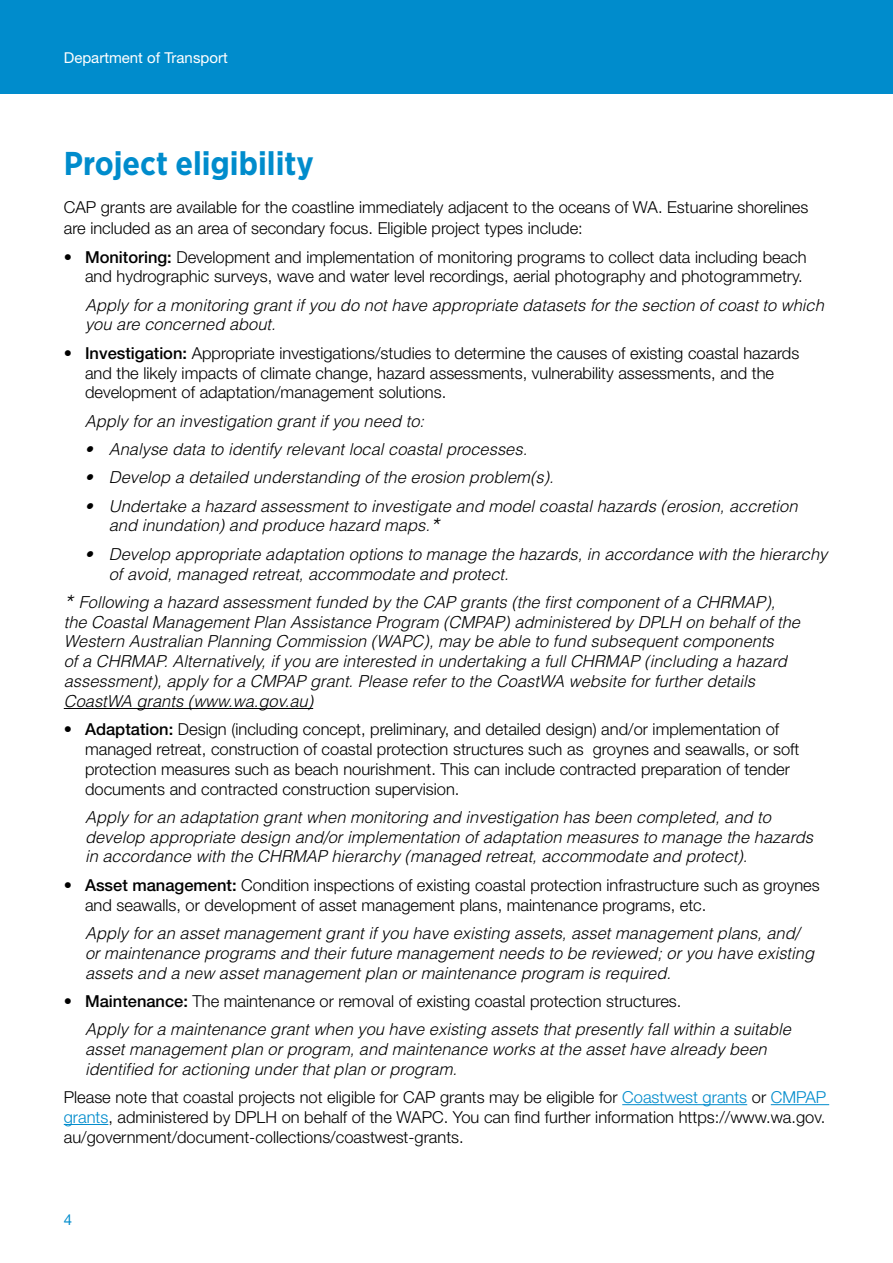
<style>
.page{position:relative;width:893px;height:1263px;background:#fff}
.page>*{position:absolute;margin:0;border:0;box-sizing:border-box;transform-origin:0 0}
.Body{font:700 33px "Gotham Narrow";color:#008ccc}
.Body-2{font:italic 300 16.5px/19.8px "Helvetica LT Std";color:#000}
.Body-3{font:300 16.5px/19.8px "Helvetica Neue LT Std";color:#000}
.Intro{font:300 16.5px/21px "Helvetica Neue LT Std";color:#000}
.t1{font:15px "Helvetica Neue LT Std";color:#fff}
.t2{font:15px "Helvetica Neue LT Std";color:#008ccc}
.s1{font-weight:500}
.s2{font-size:22.5px}
.s3{color:#008ccc}
</style>
<div class="page">
<hr style="left:64px;top:708px;width:249px;height:1px;background:#000">
<hr style="left:622px;top:1104px;width:125px;height:1px;background:#008ccc">
<hr style="left:771px;top:1104px;width:58px;height:1px;background:#008ccc">
<hr style="left:64px;top:1124px;width:44px;height:1px;background:#008ccc">
<div style="left:0;top:0;width:893px;height:94px;background:#008ccc"></div>
<p class="t1" style="left:64px;top:49px;width:165px">Department of Transport</p>
<p class="Body" style="left:64px;top:142px;width:252px">Project eligibility</p>
<p class="Intro" style="left:64px;top:197px;width:746px">CAP grants are available for the coastline immediately adjacent to the oceans of WA. Estuarine shorelines are included as an area of secondary focus. Eligible project types include:</p>
<p class="Body-3" style="left:64px;top:246px;width:744px;text-align:right"><span class="s1">• Monitoring:</span> Development and implementation of monitoring programs to collect data including beach and hydrographic surveys, wave and water level recordings, aerial photography and photogrammetry.</p>
<p class="Body-2" style="left:85px;top:295px;width:740px">Apply for a monitoring grant if you do not have appropriate datasets for the section of coast to which you are concerned about.</p>
<p class="Body-3" style="left:85px;top:343px;width:716px;text-indent:-21px"><span class="s1">• Investigation:</span> Appropriate investigations/studies to determine the causes of existing coastal hazards and the likely impacts of climate change, hazard assessments, vulnerability assessments, and the development of adaptation/management solutions.</p>
<p class="Body-2" style="left:85px;top:411px;width:341px">Apply for an investigation grant if you need to:</p>
<p class="Body-2" style="left:85px;top:439px;width:444px">• Analyse data to identify relevant local coastal processes.</p>
<p class="Body-2" style="left:85px;top:468px;width:471px">• Develop a detailed understanding of the erosion problem(s).</p>
<p class="Body-2" style="left:109px;top:496px;width:690px;text-indent:-24px">• Undertake a hazard assessment to investigate and model coastal hazards (erosion, accretion and inundation) and produce hazard maps.<span class="s2">*</span></p>
<p class="Body-2" style="left:109px;top:544px;width:720px;text-indent:-24px">• Develop appropriate adaptation options to manage the hazards, in accordance with the hierarchy of avoid, managed retreat, accommodate and protect.</p>
<p class="Body-2" style="left:64px;top:592px;width:738px"><span class="s2">*</span> Following a hazard assessment funded by the CAP grants (the first component of a CHRMAP), the Coastal Management Plan Assistance Program (CMPAP) administered by DPLH on behalf of the Western Australian Planning Commission (WAPC), may be able to fund subsequent components<br>of a CHRMAP. Alternatively, if you are interested in undertaking a full CHRMAP (including a hazard assessment), apply for a CMPAP grant. Please refer to the CoastWA website for further details CoastWA grants (www.wa.gov.au)</p>
<p class="Body-3" style="left:85px;top:719px;width:716px;text-indent:-21px"><span class="s1">• Adaptation:</span> Design (including concept, preliminary, and detailed design) and/or implementation of managed retreat, construction of coastal protection structures such as groynes and seawalls, or soft protection measures such as beach nourishment. This can include contracted preparation of tender documents and contracted construction supervision.</p>
<p class="Body-2" style="left:85px;top:807px;width:730px">Apply for an adaptation grant when monitoring and investigation has been completed, and to develop appropriate design and/or implementation of adaptation measures to manage the hazards in accordance with the CHRMAP hierarchy (managed retreat, accommodate and protect).</p>
<p class="Body-3" style="left:85px;top:875px;width:736px;text-indent:-21px"><span class="s1">• Asset management:</span> Condition inspections of existing coastal protection infrastructure such as groynes and seawalls, or development of asset management plans, maintenance programs, etc.</p>
<p class="Body-2" style="left:85px;top:923px;width:731px">Apply for an asset management grant if you have existing assets, asset management plans, and/ or maintenance programs and their future management needs to be reviewed; or you have existing assets and a new asset management plan or maintenance program is required.</p>
<p class="Body-3" style="left:64px;top:991px;width:619px"><span class="s1">• Maintenance:</span> The maintenance or removal of existing coastal protection structures.</p>
<p class="Body-2" style="left:85px;top:1019px;width:707px">Apply for a maintenance grant when you have existing assets that presently fall within a suitable asset management plan or program, and maintenance works at the asset have already been identified for actioning under that plan or program.</p>
<p class="Body-3" style="left:64px;top:1087px;width:764px;text-align:justify">Please note that coastal projects not eligible for CAP grants may be eligible for <span class="s3">Coastwest grants</span> or <span class="s3">CMPAP grants</span>, administered by DPLH on behalf of the WAPC. You can find further information https://www.wa.gov. au/government/document-collections/coastwest-grants.</p>
<p class="t2" style="left:64px;top:1210px;width:10px">4</p>
</div>
